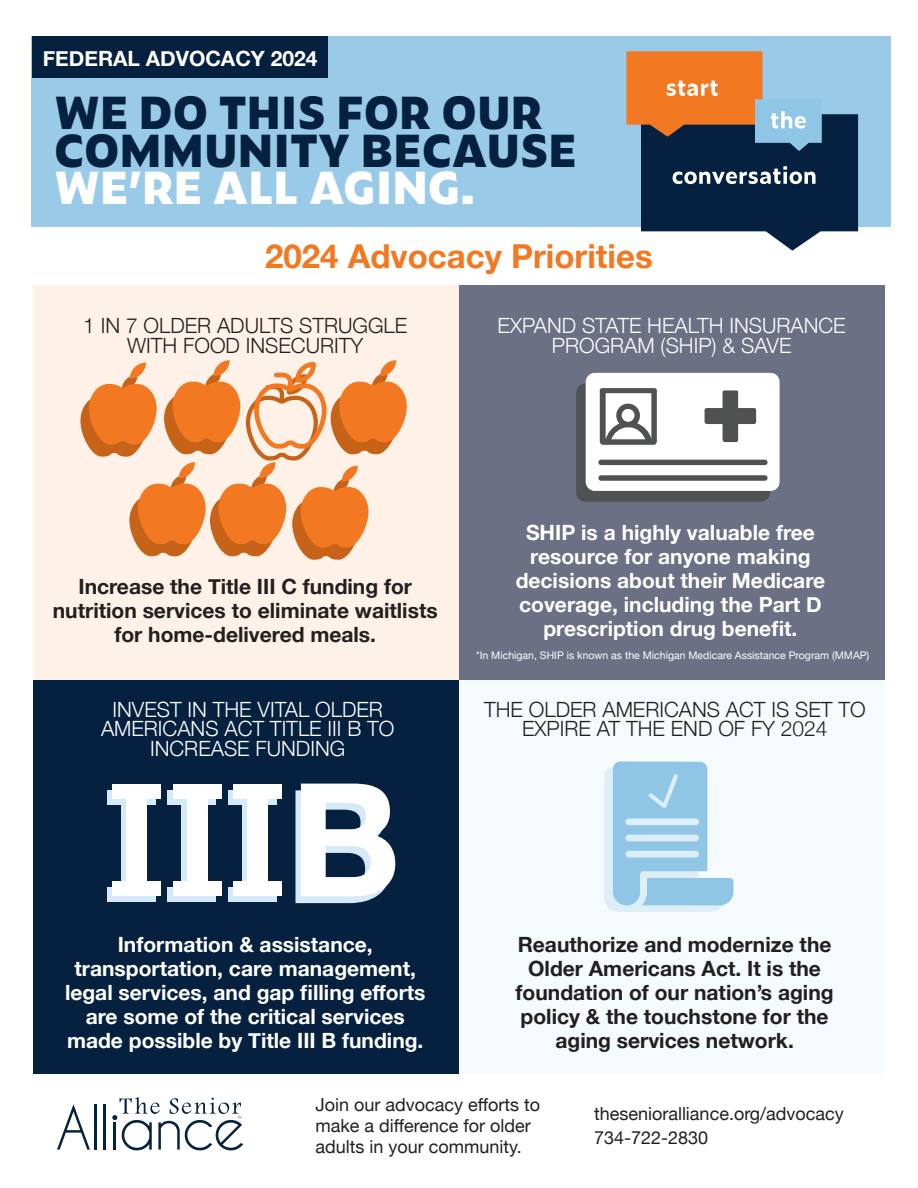
<style>
.page{position:relative;width:918px;height:1188px;background:#fff}
.page>*{position:absolute;margin:0;border:0;box-sizing:border-box;transform-origin:0 0}
.t1{font:700 157.95px "Helvetica Neue";color:#fff}
.t2{font:800 43.5px/37.5px "Zeitung Pro";color:#05213f}
.t3{font:800 43.5px "Zeitung Pro";color:#fff}
.t4{font:700 33px "Helvetica Neue";color:#f27822}
.t5{font:700 21px/24px "Helvetica Neue";color:#fff;text-align:center}
.t6{font:700 21px/24px "Helvetica Neue";color:#231f20;text-align:center}
.t7{font:300 21px/19.5px "Helvetica Neue";color:#fff;text-align:center}
.t8{font:300 21px/19.5px "Helvetica Neue";color:#231f20;text-align:center}
.t9{font:18px/21px "Helvetica Neue";color:#231f20}
.t10{font:10.5px "Helvetica Neue";color:#fff}
</style>
<div class="page">
<div style="left:459px;top:679px;width:425px;height:395px;background:#f5fafc"></div>
<div style="left:459px;top:285px;width:425px;height:394px;background:#6b7084"></div>
<div style="left:33px;top:679px;width:426px;height:395px;background:#05213f"></div>
<div style="left:576px;top:384px;width:194px;height:118px;background:#505252;border-radius:9px"></div>
<svg style="left:586px;top:373px;width:194px;height:118px"></svg>
<svg style="left:604px;top:761px;width:129px;height:151px"></svg>
<div style="left:34px;top:285px;width:425px;height:394px;background:#fef2e8"></div>
<svg style="left:80px;top:360px;width:327px;height:200px"></svg>
<svg style="left:296px;top:790px;width:94px;height:113px"></svg>
<div style="left:121px;top:791px;width:20px;height:110px;background:#d5e9f6"></div>
<div style="left:107px;top:791px;width:48px;height:14px;background:#d5e9f6"></div>
<div style="left:107px;top:888px;width:48px;height:14px;background:#d5e9f6"></div>
<div style="left:181px;top:791px;width:21px;height:110px;background:#d5e9f6"></div>
<div style="left:168px;top:791px;width:48px;height:14px;background:#d5e9f6"></div>
<div style="left:168px;top:888px;width:48px;height:14px;background:#d5e9f6"></div>
<svg style="left:242px;top:805px;width:6px;height:76px"></svg>
<svg style="left:228px;top:791px;width:49px;height:14px"></svg>
<svg style="left:228px;top:888px;width:49px;height:14px"></svg>
<div style="left:126px;top:784px;width:21px;height:110px;background:#fff"></div>
<div style="left:112px;top:784px;width:49px;height:14px;background:#fff"></div>
<div style="left:112px;top:881px;width:49px;height:14px;background:#fff"></div>
<div style="left:187px;top:784px;width:21px;height:110px;background:#fff"></div>
<div style="left:173px;top:784px;width:48px;height:14px;background:#fff"></div>
<div style="left:173px;top:881px;width:48px;height:14px;background:#fff"></div>
<div style="left:248px;top:784px;width:20px;height:110px;background:#fff"></div>
<div style="left:234px;top:784px;width:48px;height:14px;background:#fff"></div>
<div style="left:234px;top:881px;width:48px;height:14px;background:#fff"></div>
<svg style="left:57px;top:1104px;width:33px;height:46px"></svg>
<svg style="left:112px;top:1097px;width:131px;height:53px"></svg>
<hr style="left:103px;top:1104px;width:3px;height:46px;background:#05223e">
<hr style="left:94px;top:1104px;width:2px;height:46px;background:#05223e">
<div style="left:31px;top:37px;width:860px;height:190px;background:#99cbe9"></div>
<svg style="left:626px;top:51px;width:232px;height:200px"></svg>
<div style="left:32px;top:37px;width:296px;height:41px;background:#05213f"></div>
<p class="t5" style="left:43px;top:48px;width:276px">FEDERAL ADVOCACY 2024</p>
<h2 class="t2" style="left:54px;top:95px;width:524px">WE DO THIS FOR OUR<br>COMMUNITY BECAUSE</h2>
<h2 class="t3" style="left:54px;top:164px;width:423px">WE’RE ALL AGING.</h2>
<h3 class="t4" style="left:265px;top:241px;width:389px">2024 Advocacy Priorities</h3>
<p class="t8" style="left:83px;top:318px;width:326px">1 IN 7 OLDER ADULTS STRUGGLE<br>WITH FOOD INSECURITY</p>
<p class="t7" style="left:498px;top:318px;width:350px">EXPAND STATE HEALTH INSURANCE<br>PROGRAM (SHIP) &amp; SAVE</p>
<p class="t6" style="left:53px;top:575px;width:386px">Increase the Title III C funding for nutrition services to eliminate waitlists for home-delivered meals.</p>
<p class="t7" style="left:101px;top:701px;width:295px">INVEST IN THE VITAL OLDER<br>AMERICANS ACT TITLE III B TO<br>INCREASE FUNDING</p>
<h1 class="t1" style="left:290px;top:769px;width:113px">B</h1>
<p class="t5" style="left:65px;top:934px;width:362px">Information &amp; assistance, transportation, care management, legal services, and gap filling efforts are some of the critical services made possible by Title III B funding.</p>
<p class="t5" style="left:516px;top:521px;width:311px">SHIP is a highly valuable free resource for anyone making decisions about their Medicare coverage, including the Part D prescription drug benefit.</p>
<p class="t10" style="left:476px;top:651px;width:395px">*In Michigan, SHIP is known as the Michigan Medicare Assistance Program (MMAP)</p>
<p class="t8" style="left:484px;top:701px;width:383px">THE OLDER AMERICANS ACT IS SET TO<br>EXPIRE AT THE END OF FY 2024</p>
<p class="t6" style="left:516px;top:934px;width:320px">Reauthorize and modernize the<br>Older Americans Act. It is the foundation of our nation’s aging policy &amp; the touchstone for the aging services network.</p>
<p class="t9" style="left:315px;top:1095px;width:226px">Join our advocacy efforts to make a difference for older adults in your community.</p>
<p class="t9" style="left:594px;top:1104px;width:251px;line-height:24px">thesenioralliance.org/advocacy<br>734-722-2830</p>
</div>
